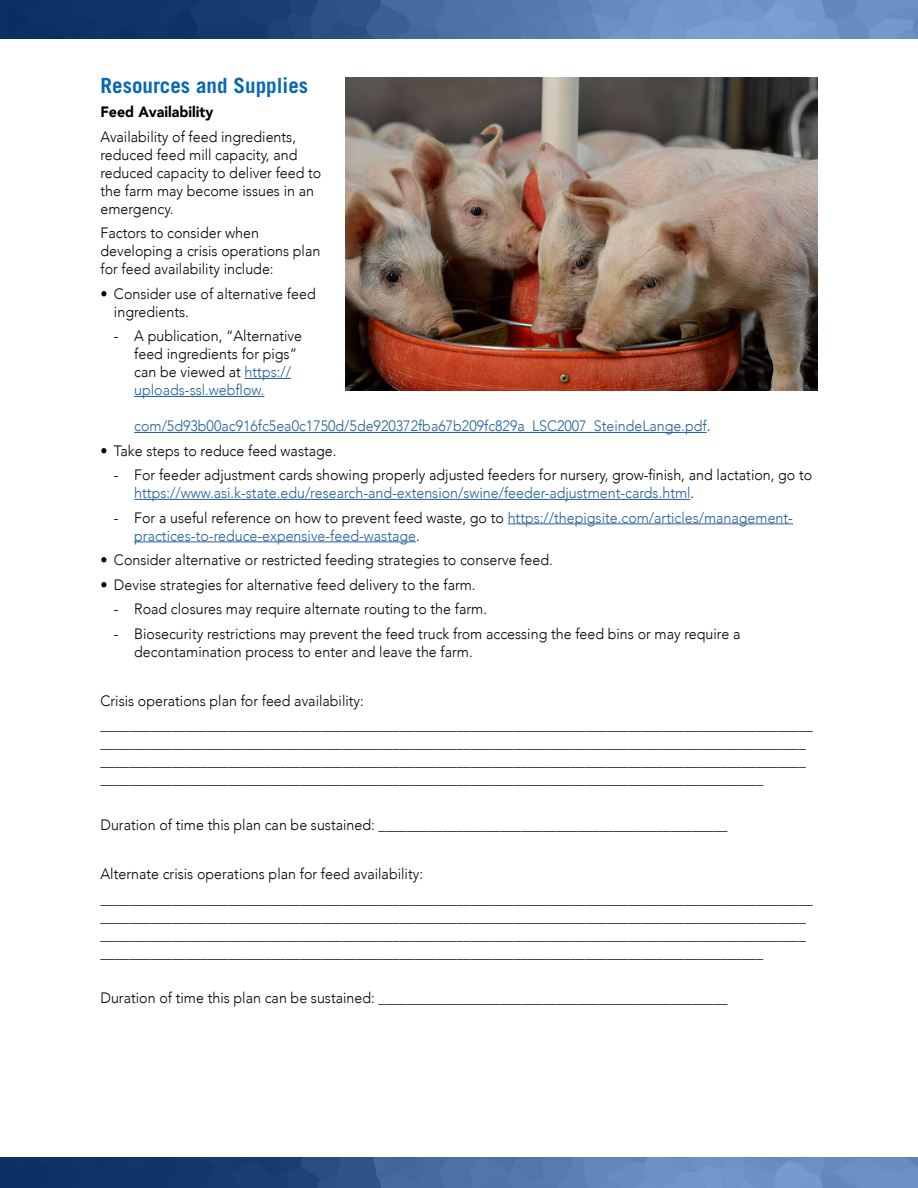
<style>
.page{position:relative;width:918px;height:1188px;background:#fff}
.page>*{position:absolute;margin:0;border:0;box-sizing:border-box;transform-origin:0 0}
.t1{font:700 21px "Trade Gothic LT Std";color:#0968b1}
.t2{font:300 15px/18px "Avenir";color:#000;scale:.95 1}
.t3{font:300 15px/18px "Avenir";color:#215e9e;scale:.95 1}
.t4{font:900 15px "Avenir";color:#000;scale:.95 1}
.s1{color:#215e9e}
.s2{color:#000}
</style>
<div class="page">
<img style="left:0;top:1158px;width:918px;height:30px">
<img style="left:0;top:0;width:918px;height:39px">
<hr style="left:245px;top:378px;width:46px;height:1px;background:#215e9e">
<hr style="left:134px;top:396px;width:130px;height:1px;background:#215e9e">
<hr style="left:134px;top:432px;width:573px;height:1px;background:#215e9e">
<hr style="left:134px;top:499px;width:557px;height:1px;background:#215e9e">
<hr style="left:508px;top:524px;width:285px;height:1px;background:#215e9e">
<hr style="left:134px;top:542px;width:282px;height:1px;background:#215e9e">
<img style="left:345px;top:78px;width:473px;height:312px">
<h1 class="t1" style="left:100px;top:73px;width:209px">Resources and Supplies</h1>
<p class="t4" style="left:100px;top:99px;width:120px">Feed Availability</p>
<p class="t2" style="left:100px;top:128px;width:234px">Availability of feed ingredients, reduced feed mill capacity, and reduced capacity to deliver feed to the farm may become issues in an emergency.</p>
<p class="t2" style="left:100px;top:224px;width:233px">Factors to consider when developing a crisis operations plan for feed availability include:</p>
<p class="t2" style="left:114px;top:285px;width:214px;text-indent:-13px">• Consider use of alternative feed ingredients.</p>
<p class="t2" style="left:134px;top:327px;width:178px;text-indent:-20px">- A publication, “Alternative feed ingredients for pigs” can be viewed at <span class="s1">https:// uploads-ssl.webflow.</span></p>
<p class="t3" style="left:134px;top:417px;width:608px">com/5d93b00ac916fc5ea0c1750d/5de920372fba67b209fc829a_LSC2007_SteindeLange.pdf<span class="s2">.</span></p>
<p class="t2" style="left:100px;top:442px;width:250px">• Take steps to reduce feed wastage.</p>
<p class="t2" style="left:134px;top:466px;width:715px;text-indent:-20px">- For feeder adjustment cards showing properly adjusted feeders for nursery, grow-finish, and lactation, go to <span class="s1">https://www.asi.k-state.edu/research-and-extension/swine/feeder-adjustment-cards.html</span>.</p>
<p class="t3" style="left:134px;top:509px;width:695px;text-indent:-20px"><span class="s2">- For a useful reference on how to prevent feed waste, go to</span> https://thepigsite.com/articles/management&shy;practices-to-reduce-expensive-feed-wastage<span class="s2">.</span></p>
<p class="t2" style="left:100px;top:551px;width:478px">• Consider alternative or restricted feeding strategies to conserve feed.</p>
<p class="t2" style="left:100px;top:576px;width:396px">• Devise strategies for alternative feed delivery to the farm.</p>
<p class="t2" style="left:114px;top:600px;width:394px">- Road closures may require alternate routing to the farm.</p>
<p class="t2" style="left:134px;top:625px;width:640px;text-indent:-20px">- Biosecurity restrictions may prevent the feed truck from accessing the feed bins or may require a decontamination process to enter and leave the farm.</p>
<p class="t2" style="left:100px;top:688px;width:751px;line-height:24.5px">Crisis operations plan for feed availability: ____________________________________________________________________________________________________</p>
<p class="t2" style="left:100px;top:734px;width:744px;text-align:justify">___________________________________________________________________________________________________ ___________________________________________________________________________________________________ _____________________________________________________________________________________________</p>
<p class="t2" style="left:100px;top:816px;width:662px">Duration of time this plan can be sustained: _________________________________________________</p>
<p class="t2" style="left:100px;top:862px;width:751px;line-height:24.5px">Alternate crisis operations plan for feed availability: ____________________________________________________________________________________________________</p>
<p class="t2" style="left:100px;top:907px;width:744px;text-align:justify">___________________________________________________________________________________________________ ___________________________________________________________________________________________________ _____________________________________________________________________________________________</p>
<p class="t2" style="left:100px;top:989px;width:662px">Duration of time this plan can be sustained: _________________________________________________</p>
</div>
